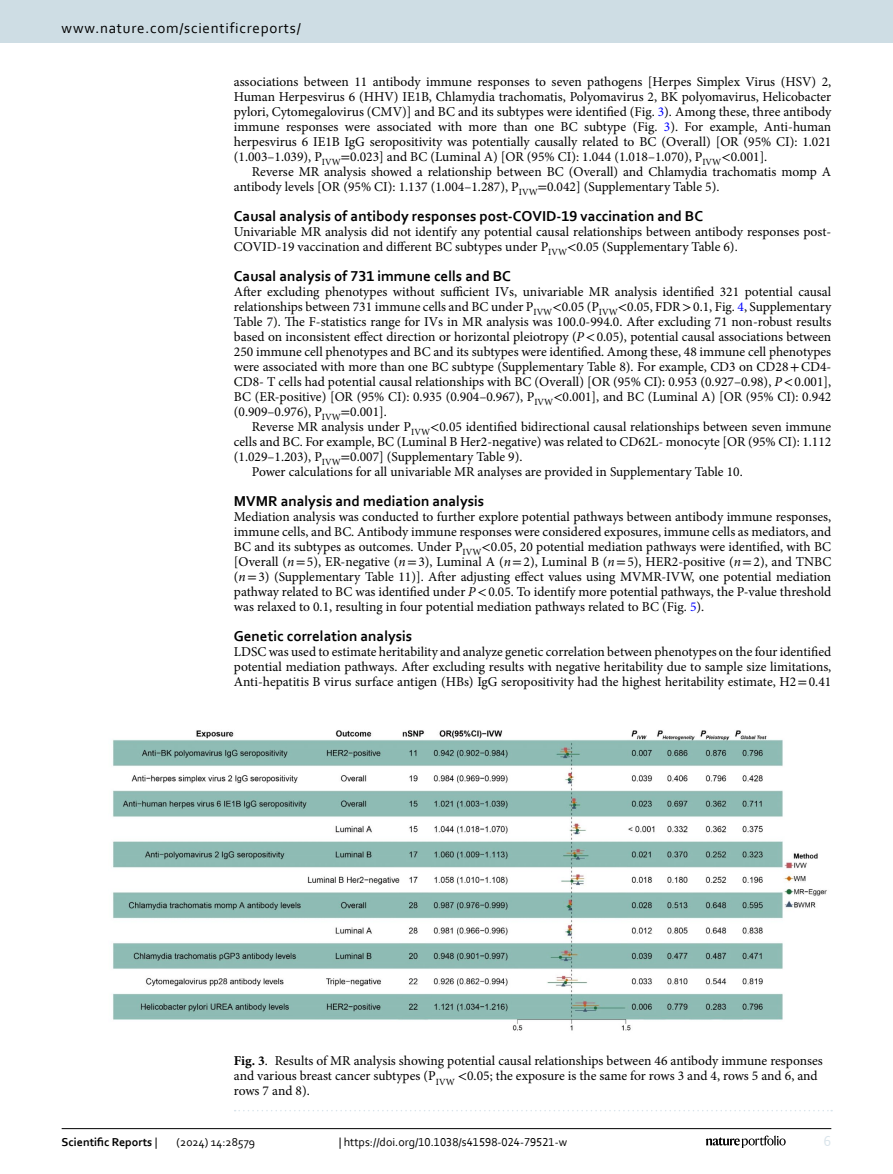
<style>
.page{position:relative;width:893px;height:1174px;background:#fff}
.page>*{position:absolute;margin:0;border:0;box-sizing:border-box;transform-origin:0 0}
.Head_2{font:700 15px "Corbel";color:#000}
.t1{font:15px "Corbel";letter-spacing:.05em;color:#000}
.t2{font:15px "Corbel";color:#d9e4eb}
.Body_Text{font:13.5px/15px "Minion Pro";color:#000;text-align:justify}
.Body_Text_Indent{font:13.5px/15px "Minion Pro";color:#000}
.Figure_Caption{font:13.5px/15px "Minion Pro";letter-spacing:-.005em;color:#000}
.t3{font:12px "Corbel";color:#000}
.t4{font:700 12px "Corbel";color:#000}
.s1{color:#00f}
.s2{font-family:"STIX"}
.s3{font-style:italic}
.s4{font-weight:700}
.s5{font-weight:400}
</style>
<div class="page">
<img style="left:112px;top:730px;width:715px;height:301px">
<svg style="left:235px;top:1110px;width:597px;height:1px"></svg>
<hr style="left:62px;top:1128px;width:769px;height:1px;background:#000">
<svg style="left:706px;top:1135px;width:80px;height:12px"></svg>
<div style="left:0;top:0;width:893px;height:43px;background:#cedde4"></div>
<p class="t1" style="left:62px;top:18px;width:241px">www.nature.com/scientificreports/</p>
<p class="Body_Text" style="left:234px;top:74px;width:599px">associations between 11 antibody immune responses to seven pathogens [Herpes Simplex Virus (HSV) 2, Human Herpesvirus 6 (HHV) IE1B, Chlamydia trachomatis, Polyomavirus 2, BK polyomavirus, Helicobacter pylori, Cytomegalovirus (CMV)] and BC and its subtypes were identified (Fig. <span class="s1">3</span>). Among these, three antibody immune responses were associated with more than one BC subtype (Fig. <span class="s1">3</span>). For example, Anti-human herpesvirus 6 IE1B IgG seropositivity was potentially causally related to BC (Overall) [OR (95% CI): 1.021 (1.003–1.039), P<sub>IVW</sub><span class="s2">=</span>0.023] and BC (Luminal A) [OR (95% CI): 1.044 (1.018–1.070), P<sub>IVW</sub><span class="s2">&lt;</span>0.001].</p>
<p class="Body_Text_Indent" style="left:234px;top:164px;width:599px;text-indent:18px">Reverse MR analysis showed a relationship between BC (Overall) and Chlamydia trachomatis momp A antibody levels [OR (95% CI): 1.137 (1.004–1.287), P<sub>IVW</sub><span class="s2">=</span>0.042] (Supplementary Table 5).</p>
<p class="Head_2" style="left:234px;top:206px;width:471px">Causal analysis of antibody responses post-COVID-19 vaccination and BC</p>
<p class="Body_Text" style="left:234px;top:224px;width:599px">Univariable MR analysis did not identify any potential causal relationships between antibody responses post-<br>COVID-19 vaccination and different BC subtypes under P<sub>IVW</sub><span class="s2">&lt;</span>0.05 (Supplementary Table 6).</p>
<p class="Head_2" style="left:234px;top:266px;width:279px">Causal analysis of 731 immune cells and BC</p>
<p class="Body_Text" style="left:234px;top:284px;width:599px">After excluding phenotypes without sufficient IVs, univariable MR analysis identified 321 potential causal relationships between 731 immune cells and BC under P<sub>IVW</sub><span class="s2">&lt;</span>0.05 (P<sub>IVW</sub><span class="s2">&lt;</span>0.05, FDR<span class="s2">&gt;</span>0.1, Fig. <span class="s1">4</span>, Supplementary Table 7). The F-statistics range for IVs in MR analysis was 100.0-994.0. After excluding 71 non-robust results based on inconsistent effect direction or horizontal pleiotropy (<span class="s3">P</span><span class="s2">&lt;</span>0.05), potential causal associations between 250 immune cell phenotypes and BC and its subtypes were identified. Among these, 48 immune cell phenotypes were associated with more than one BC subtype (Supplementary Table 8). For example, CD3 on CD28<span class="s2">+</span>CD4- CD8- T cells had potential causal relationships with BC (Overall) [OR (95% CI): 0.953 (0.927–0.98), <span class="s3">P</span><span class="s2">&lt;</span>0.001], BC (ER-positive) [OR (95% CI): 0.935 (0.904–0.967), P<sub>IVW</sub><span class="s2">&lt;</span>0.001], and BC (Luminal A) [OR (95% CI): 0.942 (0.909–0.976), P<sub>IVW</sub><span class="s2">=</span>0.001].</p>
<p class="Body_Text_Indent" style="left:234px;top:419px;width:599px;text-align:justify;text-indent:18px">Reverse MR analysis under P<sub>IVW</sub><span class="s2">&lt;</span>0.05 identified bidirectional causal relationships between seven immune cells and BC. For example, BC (Luminal B Her2-negative) was related to CD62L- monocyte [OR (95% CI): 1.112 (1.029–1.203), P<sub>IVW</sub><span class="s2">=</span>0.007] (Supplementary Table 9).</p>
<p class="Body_Text_Indent" style="left:252px;top:464px;width:492px">Power calculations for all univariable MR analyses are provided in Supplementary Table 10.</p>
<p class="Head_2" style="left:234px;top:491px;width:252px">MVMR analysis and mediation analysis</p>
<p class="Body_Text" style="left:234px;top:509px;width:599px">Mediation analysis was conducted to further explore potential pathways between antibody immune responses, immune cells, and BC. Antibody immune responses were considered exposures, immune cells as mediators, and BC and its subtypes as outcomes. Under P<sub>IVW</sub><span class="s2">&lt;</span>0.05, 20 potential mediation pathways were identified, with BC [Overall (<span class="s3">n</span><span class="s2">=</span>5), ER-negative (<span class="s3">n</span><span class="s2">=</span>3), Luminal A (<span class="s3">n</span><span class="s2">=</span>2), Luminal B (<span class="s3">n</span><span class="s2">=</span>5), HER2-positive (<span class="s3">n</span><span class="s2">=</span>2), and TNBC (<span class="s3">n</span><span class="s2">=</span>3) (Supplementary Table 11)]. After adjusting effect values using MVMR-IVW, one potential mediation pathway related to BC was identified under <span class="s3">P</span><span class="s2">&lt;</span>0.05. To identify more potential pathways, the P-value threshold was relaxed to 0.1, resulting in four potential mediation pathways related to BC (Fig. <span class="s1">5</span>).</p>
<p class="Head_2" style="left:234px;top:626px;width:180px">Genetic correlation analysis</p>
<p class="Body_Text" style="left:234px;top:644px;width:599px">LDSC was used to estimate heritability and analyze genetic correlation between phenotypes on the four identified potential mediation pathways. After excluding results with negative heritability due to sample size limitations, Anti-hepatitis B virus surface antigen (HBs) IgG seropositivity had the highest heritability estimate, H2<span class="s2">=</span>0.41</p>
<p class="Figure_Caption" style="left:234px;top:1053px;width:590px"><span class="s4">Fig. 3</span>. Results of MR analysis showing potential causal relationships between 46 antibody immune responses and various breast cancer subtypes (P<sub>IVW</sub> <span class="s2">&lt;</span>0.05; the exposure is the same for rows 3 and 4, rows 5 and 6, and rows 7 and 8).</p>
<p class="t4" style="left:62px;top:1134px;width:97px">Scientific Reports <span class="s5">|</span></p>
<p class="t3" style="left:177px;top:1134px;width:80px">(2024) 14:28579</p>
<p class="t3" style="left:339px;top:1134px;width:230px">| https://doi.org/10.1038/s41598-024-79521-w</p>
<p class="t2" style="left:824px;top:1132px;width:9px">6</p>
</div>
